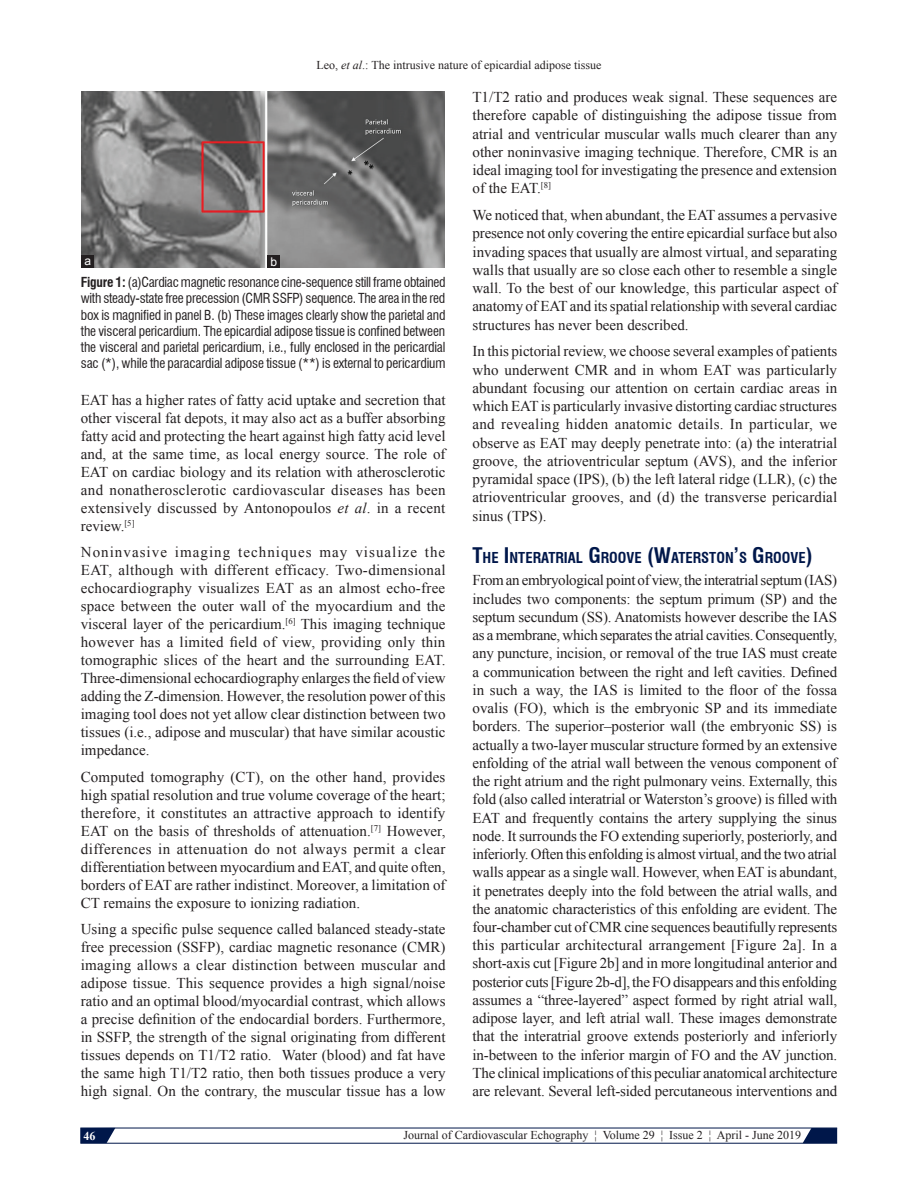
<style>
.page{position:relative;width:918px;height:1188px;background:#fff}
.page>*{position:absolute;margin:0;border:0;box-sizing:border-box;transform-origin:0 0}
.t1{font:15px/18.3px "Times New Roman";color:#231f20;text-align:justify}
.t2{font:700 condensed 14.7px "Swiss 721 BT";color:#00174a}
.t3{font:condensed 13.5px/16.2px "Swiss 721 BT";letter-spacing:-.01em;color:#231f20;text-align:justify}
.t4{font:12px "Times New Roman";color:#231f20}
.t5{font:700 12px "Times New Roman";color:#fff}
.t6{font:12px "Arial";color:#fff}
.s1{font-style:italic}
.s2{font-weight:700}
.s3{font-size:21px}
</style>
<div class="page">
<svg style="left:80px;top:1128px;width:758px;height:16px"></svg>
<img style="left:81px;top:92px;width:364px;height:176px">
<div style="left:267px;top:255px;width:13px;height:13px;background:#231f20"></div>
<div style="left:81px;top:255px;width:13px;height:13px;background:#231f20"></div>
<p class="t4" style="left:317px;top:56px;width:286px">Leo, <span class="s1">et al</span>.: The intrusive nature of epicardial adipose tissue</p>
<p class="t6" style="left:84px;top:252px;width:8px">a</p>
<p class="t6" style="left:270px;top:253px;width:8px">b</p>
<p class="t3" style="left:81px;top:274px;width:366px"><span class="s2">Figure 1:</span> (a)Cardiac magnetic resonance cine-sequence still frame obtained with steady-state free precession (CMR SSFP) sequence. The area in the red box is magnified in panel B. (b) These images clearly show the parietal and the visceral pericardium. The epicardial adipose tissue is confined between the visceral and parietal pericardium, i.e., fully enclosed in the pericardial sac (*), while the paracardial adipose tissue (**) is external to pericardium</p>
<p class="t1" style="left:81px;top:390px;width:366px">EAT has a higher rates of fatty acid uptake and secretion that other visceral fat depots, it may also act as a buffer absorbing fatty acid and protecting the heart against high fatty acid level and, at the same time, as local energy source. The role of EAT on cardiac biology and its relation with atherosclerotic and nonatherosclerotic cardiovascular diseases has been extensively discussed by Antonopoulos <span class="s1">et al</span>. in a recent review.<sup>[5]</sup></p>
<p class="t1" style="left:81px;top:543px;width:366px">Noninvasive imaging techniques may visualize the EAT, although with different efficacy. Two‑dimensional echocardiography visualizes EAT as an almost echo‑free space between the outer wall of the myocardium and the visceral layer of the pericardium.<sup>[6]</sup> This imaging technique however has a limited field of view, providing only thin tomographic slices of the heart and the surrounding EAT.<br>Three‑dimensional echocardiography enlarges the field of view adding the Z‑dimension. However, the resolution power of this imaging tool does not yet allow clear distinction between two tissues (i.e., adipose and muscular) that have similar acoustic impedance.</p>
<p class="t1" style="left:81px;top:767px;width:366px">Computed tomography (CT), on the other hand, provides high spatial resolution and true volume coverage of the heart; therefore, it constitutes an attractive approach to identify EAT on the basis of thresholds of attenuation.<sup>[7]</sup> However, differences in attenuation do not always permit a clear differentiation between myocardium and EAT, and quite often, borders of EAT are rather indistinct. Moreover, a limitation of CT remains the exposure to ionizing radiation.</p>
<p class="t1" style="left:81px;top:920px;width:366px">Using a specific pulse sequence called balanced steady‑state free precession (SSFP), cardiac magnetic resonance (CMR) imaging allows a clear distinction between muscular and adipose tissue. This sequence provides a high signal/noise ratio and an optimal blood/myocardial contrast, which allows a precise definition of the endocardial borders. Furthermore, in SSFP, the strength of the signal originating from different tissues depends on T1/T2 ratio. Water (blood) and fat have the same high T1/T2 ratio, then both tissues produce a very high signal. On the contrary, the muscular tissue has a low</p>
<p class="t1" style="left:472px;top:88px;width:366px">T1/T2 ratio and produces weak signal. These sequences are therefore capable of distinguishing the adipose tissue from atrial and ventricular muscular walls much clearer than any other noninvasive imaging technique. Therefore, CMR is an ideal imaging tool for investigating the presence and extension of the EAT.<sup>[8]</sup></p>
<p class="t1" style="left:472px;top:206px;width:366px">We noticed that, when abundant, the EAT assumes a pervasive presence not only covering the entire epicardial surface but also invading spaces that usually are almost virtual, and separating walls that usually are so close each other to resemble a single wall. To the best of our knowledge, this particular aspect of anatomy of EAT and its spatial relationship with several cardiac structures has never been described.</p>
<p class="t1" style="left:472px;top:342px;width:366px">In this pictorial review, we choose several examples of patients who underwent CMR and in whom EAT was particularly abundant focusing our attention on certain cardiac areas in which EAT is particularly invasive distorting cardiac structures and revealing hidden anatomic details. In particular, we observe as EAT may deeply penetrate into: (a) the interatrial groove, the atrioventricular septum (AVS), and the inferior pyramidal space (IPS), (b) the left lateral ridge (LLR), (c) the atrioventricular grooves, and (d) the transverse pericardial sinus (TPS).</p>
<p class="t2" style="left:472px;top:549px;width:342px"><span class="s3">T</span>HE <span class="s3">I</span>NTERATRIAL <span class="s3">G</span>ROOVE <span class="s3">(W</span>ATERSTON<span class="s3">’</span>S <span class="s3">G</span>ROOVE<span class="s3">)</span></p>
<p class="t1" style="left:472px;top:571px;width:366px">From an embryological point of view, the interatrial septum (IAS) includes two components: the septum primum (SP) and the septum secundum (SS). Anatomists however describe the IAS as a membrane, which separates the atrial cavities. Consequently, any puncture, incision, or removal of the true IAS must create a communication between the right and left cavities. Defined in such a way, the IAS is limited to the floor of the fossa ovalis (FO), which is the embryonic SP and its immediate borders. The superior–posterior wall (the embryonic SS) is actually a two‑layer muscular structure formed by an extensive enfolding of the atrial wall between the venous component of the right atrium and the right pulmonary veins. Externally, this fold (also called interatrial or Waterston’s groove) is filled with EAT and frequently contains the artery supplying the sinus node. It surrounds the FO extending superiorly, posteriorly, and inferiorly. Often this enfolding is almost virtual, and the two atrial walls appear as a single wall. However, when EAT is abundant, it penetrates deeply into the fold between the atrial walls, and the anatomic characteristics of this enfolding are evident. The four‑chamber cut of CMR cine sequences beautifully represents this particular architectural arrangement [Figure 2a]. In a short‑axis cut [Figure 2b] and in more longitudinal anterior and posterior cuts [Figure 2b‑d], the FO disappears and this enfolding assumes a “three‑layered” aspect formed by right atrial wall, adipose layer, and left atrial wall. These images demonstrate that the interatrial groove extends posteriorly and inferiorly in‑between to the inferior margin of FO and the AV junction.<br>The clinical implications of this peculiar anatomical architecture are relevant. Several left‑sided percutaneous interventions and</p>
<p class="t5" style="left:84px;top:1127px;width:13px">46</p>
<p class="t4" style="left:404px;top:1127px;width:399px">Journal of Cardiovascular Echography ¦ Volume 29 ¦ Issue 2 ¦ April - June 2019</p>
</div>
